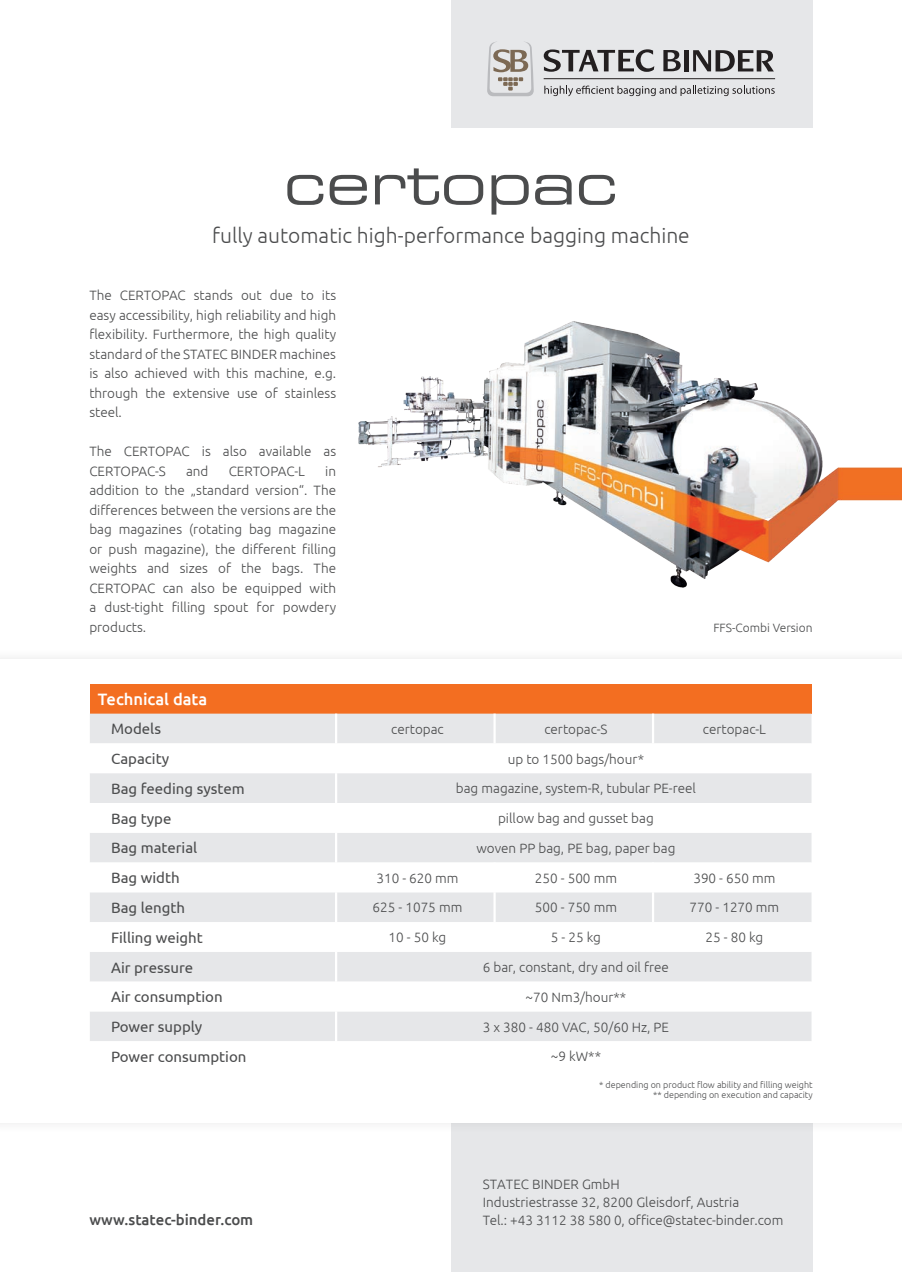
<style>
.page{position:relative;width:902px;height:1272px;background:#fff}
.page>*{position:absolute;margin:0;border:0;box-sizing:border-box;transform-origin:0 0}
.t1{font:57px "Eurostile LT Std Ex 2";color:#4b4c4d}
.t2{font:300 21px "Ubuntu";color:#4b4c4d}
.t3{font:500 16.5px "Ubuntu";color:#fff}
.t4{font:15px "Ubuntu";color:#4b4c4d}
.t5{font:500 15px "Ubuntu";color:#4b4c4d}
.t6{font:300 13.5px/19.5px "Ubuntu";color:#4b4c4d}
.t7{font:300 12px "Ubuntu";color:#4b4c4d}
.t8{font:300 9px/10.8px "Ubuntu";color:#4b4c4d;text-align:right}
</style>
<div class="page">
<div style="left:451px;top:1003px;width:361px;height:268px;background:#e6e7e9"></div>
<div style="left:451px;top:0;width:361px;height:128px;background:#e6e7e9"></div>
<div style="left:0;top:647px;width:901px;height:487px;background:#231f20;opacity:.1"></div>
<div style="left:0;top:659px;width:901px;height:463px;background:#fff"></div>
<svg style="left:487px;top:41px;width:46px;height:55px"></svg>
<svg style="left:544px;top:86px;width:230px;height:10px"></svg>
<svg style="left:543px;top:49px;width:111px;height:23px"></svg>
<svg style="left:663px;top:50px;width:17px;height:21px"></svg>
<svg style="left:693px;top:50px;width:80px;height:21px"></svg>
<div style="left:683px;top:50px;width:5px;height:21px;background:#231f20"></div>
<hr style="left:543px;top:78px;width:232px;height:1px;background:#231f20">
<div style="left:90px;top:684px;width:721px;height:29px;background:#f36e21"></div>
<div style="left:90px;top:713px;width:721px;height:30px;background:#e6e7e9"></div>
<svg style="left:90px;top:773px;width:721px;height:268px;fill:#e6e7e9"></svg>
<hr style="left:335px;top:713px;width:2px;height:30px;background:#fff">
<hr style="left:493px;top:713px;width:2px;height:30px;background:#fff">
<hr style="left:652px;top:713px;width:2px;height:30px;background:#fff">
<hr style="left:335px;top:773px;width:2px;height:30px;background:#fff">
<hr style="left:335px;top:803px;width:2px;height:29px;background:#fff">
<hr style="left:335px;top:832px;width:2px;height:30px;background:#fff">
<hr style="left:335px;top:862px;width:2px;height:30px;background:#fff">
<hr style="left:493px;top:862px;width:2px;height:30px;background:#fff">
<hr style="left:652px;top:862px;width:2px;height:30px;background:#fff">
<hr style="left:335px;top:892px;width:2px;height:30px;background:#fff">
<hr style="left:493px;top:892px;width:2px;height:30px;background:#fff">
<hr style="left:652px;top:892px;width:2px;height:30px;background:#fff">
<hr style="left:335px;top:922px;width:2px;height:29px;background:#fff">
<hr style="left:493px;top:922px;width:2px;height:29px;background:#fff">
<hr style="left:652px;top:922px;width:2px;height:29px;background:#fff">
<hr style="left:335px;top:951px;width:2px;height:30px;background:#fff">
<hr style="left:335px;top:981px;width:2px;height:30px;background:#fff">
<hr style="left:335px;top:1011px;width:2px;height:30px;background:#fff">
<img style="left:358px;top:321px;width:543px;height:267px">
<h1 class="t1" style="left:284px;top:145px;width:335px">certopac</h1>
<h2 class="t2" style="left:212px;top:223px;width:479px">fully automatic high-performance bagging machine</h2>
<p class="t6" style="left:89px;top:285px;width:248px;text-align:justify">The CERTOPAC stands out due to its easy accessibility, high reliability and high flexibility. Furthermore, the high quality standard of the STATEC BINDER machines is also achieved with this machine, e.g. through the extensive use of stainless steel.</p>
<p class="t6" style="left:89px;top:441px;width:248px">The CERTOPAC is also available as<br>CERTOPAC-S</p>
<p class="t6" style="left:186px;top:461px;width:24px">and</p>
<p class="t6" style="left:229px;top:461px;width:78px">CERTOPAC-L</p>
<p class="t6" style="left:89px;top:461px;width:248px;text-align:justify;text-indent:236px">in addition to the „standard version“. The differences between the versions are the bag magazines (rotating bag magazine or push magazine), the different filling weights and sizes of the bags. The CERTOPAC can also be equipped with a dust-tight filling spout for powdery products.</p>
<p class="t7" style="left:713px;top:620px;width:101px">FFS-Combi Version</p>
<p class="t3" style="left:98px;top:688px;width:111px">Technical data</p>
<p class="t4" style="left:111px;top:720px;width:51px">Models</p>
<p class="t6" style="left:391px;top:718px;width:54px">certopac</p>
<p class="t6" style="left:544px;top:718px;width:65px">certopac-S</p>
<p class="t6" style="left:702px;top:718px;width:64px">certopac-L</p>
<p class="t4" style="left:111px;top:749px;width:60px">Capacity</p>
<p class="t6" style="left:507px;top:748px;width:138px">up to 1500 bags/hour*</p>
<p class="t4" style="left:111px;top:779px;width:135px">Bag feeding system</p>
<p class="t6" style="left:456px;top:778px;width:241px">bag magazine, system-R, tubular PE-reel</p>
<p class="t4" style="left:111px;top:809px;width:62px">Bag type</p>
<p class="t6" style="left:498px;top:808px;width:157px">pillow bag and gusset bag</p>
<p class="t4" style="left:111px;top:839px;width:88px">Bag material</p>
<p class="t6" style="left:476px;top:838px;width:200px">woven PP bag, PE bag, paper bag</p>
<p class="t4" style="left:111px;top:868px;width:70px">Bag width</p>
<p class="t6" style="left:376px;top:867px;width:84px">310 - 620 mm</p>
<p class="t6" style="left:535px;top:867px;width:84px">250 - 500 mm</p>
<p class="t6" style="left:693px;top:867px;width:84px">390 - 650 mm</p>
<p class="t4" style="left:111px;top:898px;width:75px">Bag length</p>
<p class="t6" style="left:372px;top:897px;width:91px">625 - 1075 mm</p>
<p class="t6" style="left:535px;top:897px;width:84px">500 - 750 mm</p>
<p class="t6" style="left:689px;top:897px;width:91px">770 - 1270 mm</p>
<p class="t4" style="left:111px;top:928px;width:93px">Filling weight</p>
<p class="t6" style="left:388px;top:927px;width:59px">10 - 50 kg</p>
<p class="t6" style="left:551px;top:927px;width:52px">5 - 25 kg</p>
<p class="t6" style="left:705px;top:927px;width:59px">25 - 80 kg</p>
<p class="t4" style="left:111px;top:958px;width:84px">Air pressure</p>
<p class="t6" style="left:483px;top:957px;width:188px">6 bar, constant, dry and oil free</p>
<p class="t4" style="left:111px;top:987px;width:113px">Air consumption</p>
<p class="t6" style="left:525px;top:986px;width:102px">~70 Nm3/hour**</p>
<p class="t4" style="left:111px;top:1017px;width:93px">Power supply</p>
<p class="t6" style="left:482px;top:1016px;width:188px">3 x 380 - 480 VAC, 50/60 Hz, PE</p>
<p class="t4" style="left:111px;top:1047px;width:137px">Power consumption</p>
<p class="t6" style="left:550px;top:1046px;width:52px">~9 kW**</p>
<p class="t8" style="left:599px;top:1078px;width:215px">* depending on product flow ability and filling weight ** depending on execution and capacity</p>
<p class="t6" style="left:483px;top:1175px;width:258px;line-height:18px">STATEC BINDER GmbH<br>Industriestrasse 32, 8200 Gleisdorf, Austria</p>
<p class="t5" style="left:89px;top:1210px;width:165px">www.statec-binder.com</p>
<p class="t6" style="left:483px;top:1210px;width:302px">Tel.: +43 3112 38 580 0, office@statec-binder.com</p>
</div>
